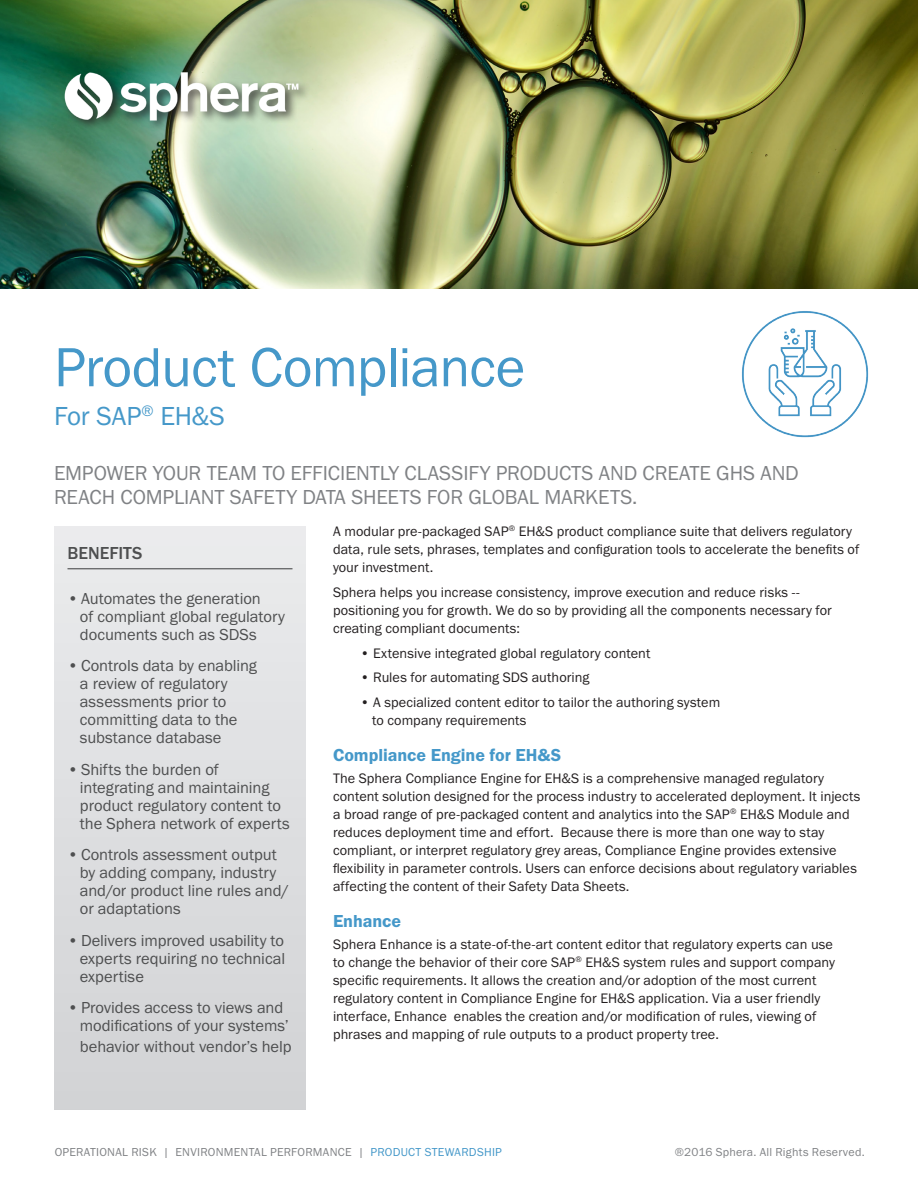
<style>
.page{position:relative;width:918px;height:1188px;background:#fff}
.page>*{position:absolute;margin:0;border:0;box-sizing:border-box;transform-origin:0 0}
.Cover_title{font:57px "Franklin Gothic URW Boo";letter-spacing:-.015em;color:#4598c9}
.Cover_subtitle{font:27px "Franklin Gothic URW Boo";letter-spacing:-.01em;color:#4598c9}
.Eyebrow{font:21px/24px "Franklin Gothic URW Boo";letter-spacing:-.01em;color:#808285}
.Subhead{font:18px "Franklin Gothic URW Dem";letter-spacing:-.005em;color:#4598c9}
.Sidebar_header{font:500 18px "Franklin Gothic URW";color:#4e4f50}
.t1{font:16.5px/18px "Franklin Gothic URW Boo";letter-spacing:-.005em;color:#4e4f50}
.Body{font:14.25px/18px "Franklin Gothic URW Boo";letter-spacing:.005em;color:#231f20}
.t2{font:12px "Franklin Gothic URW Boo";letter-spacing:.02em;color:#808285}
.s1{color:#4598c9}
</style>
<div class="page">
<img style="left:0;top:0;width:918px;height:289px">
<img style="left:55px;top:54px;width:258px;height:93px">
<div style="left:54px;top:526px;width:252px;height:584px;background:linear-gradient(to right,#dedfe1,#dedfe1)"></div>
<hr style="left:68px;top:568px;width:224px;height:1px;background:#4e4f50">
<img style="left:741px;top:311px;width:128px;height:127px">
<p class="Cover_title" style="left:54px;top:332px;width:473px">Product Compliance</p>
<p class="Cover_subtitle" style="left:54px;top:400px;width:172px">For SAP<sup>®</sup> EH&amp;S</p>
<p class="Eyebrow" style="left:54px;top:460px;width:746px">EMPOWER YOUR TEAM TO EFFICIENTLY CLASSIFY PRODUCTS AND CREATE GHS AND<br>REACH COMPLIANT SAFETY DATA SHEETS FOR GLOBAL MARKETS.</p>
<p class="Body" style="left:333px;top:522px;width:528px">A modular pre-packaged SAP<sup>®</sup> EH&amp;S product compliance suite that delivers regulatory data, rule sets, phrases, templates and configuration tools to accelerate the benefits of your investment.</p>
<p class="Body" style="left:333px;top:583px;width:500px">Sphera helps you increase consistency, improve execution and reduce risks -- positioning you for growth. We do so by providing all the components necessary for creating compliant documents:</p>
<p class="Body" style="left:360px;top:643px;width:292px">• Extensive integrated global regulatory content</p>
<p class="Body" style="left:360px;top:668px;width:231px">• Rules for automating SDS authoring</p>
<p class="Body" style="left:372px;top:693px;width:350px;text-indent:-12px">• A specialized content editor to tailor the authoring system to company requirements</p>
<p class="Subhead" style="left:333px;top:744px;width:230px">Compliance Engine for EH&amp;S</p>
<p class="Body" style="left:333px;top:769px;width:529px">The Sphera Compliance Engine for EH&amp;S is a comprehensive managed regulatory content solution designed for the process industry to accelerated deployment. It injects a broad range of pre-packaged content and analytics into the SAP<sup>®</sup> EH&amp;S Module and reduces deployment time and effort. Because there is more than one way to stay compliant, or interpret regulatory grey areas, Compliance Engine provides extensive flexibility in parameter controls. Users can enforce decisions about regulatory variables affecting the content of their Safety Data Sheets.</p>
<p class="Subhead" style="left:333px;top:910px;width:70px">Enhance</p>
<p class="Body" style="left:333px;top:935px;width:504px">Sphera Enhance is a state-of-the-art content editor that regulatory experts can use to change the behavior of their core SAP<sup>®</sup> EH&amp;S system rules and support company specific requirements. It allows the creation and/or adoption of the most current regulatory content in Compliance Engine for EH&amp;S application. Via a user friendly interface, Enhance enables the creation and/or modification of rules, viewing of phrases and mapping of rule outputs to a product property tree.</p>
<p class="Sidebar_header" style="left:68px;top:542px;width:77px">BENEFITS</p>
<p class="t1" style="left:80px;top:589px;width:206px;text-indent:-12px">•Automates the generation<br>of compliant global regulatory documents such as SDSs</p>
<p class="t1" style="left:80px;top:656px;width:179px;text-indent:-12px">•Controls data by enabling a review of regulatory assessments prior to committing data to the substance database</p>
<p class="t1" style="left:80px;top:760px;width:211px;text-indent:-12px">•Shifts the burden of integrating and maintaining product regulatory content to the Sphera network of experts</p>
<p class="t1" style="left:80px;top:845px;width:211px;text-indent:-12px">•Controls assessment output by adding company, industry and/or product line rules and/ or adaptations</p>
<p class="t1" style="left:80px;top:931px;width:207px;text-align:justify;text-indent:-12px">• Delivers improved usability to experts requiring no technical expertise</p>
<p class="t1" style="left:80px;top:998px;width:211px;text-indent:-12px">•Provides access to views and modifications of your systems’</p>
<p class="t1" style="left:80px;top:1037px;width:213px">behavior without vendor’s help</p>
<p class="t2" style="left:55px;top:1144px;width:449px">OPERATIONAL RISK | ENVIRONMENTAL PERFORMANCE | <span class="s1">PRODUCT STEWARDSHIP</span></p>
<p class="t2" style="left:675px;top:1144px;width:191px">®2016 Sphera. All Rights Reserved.</p>
</div>
